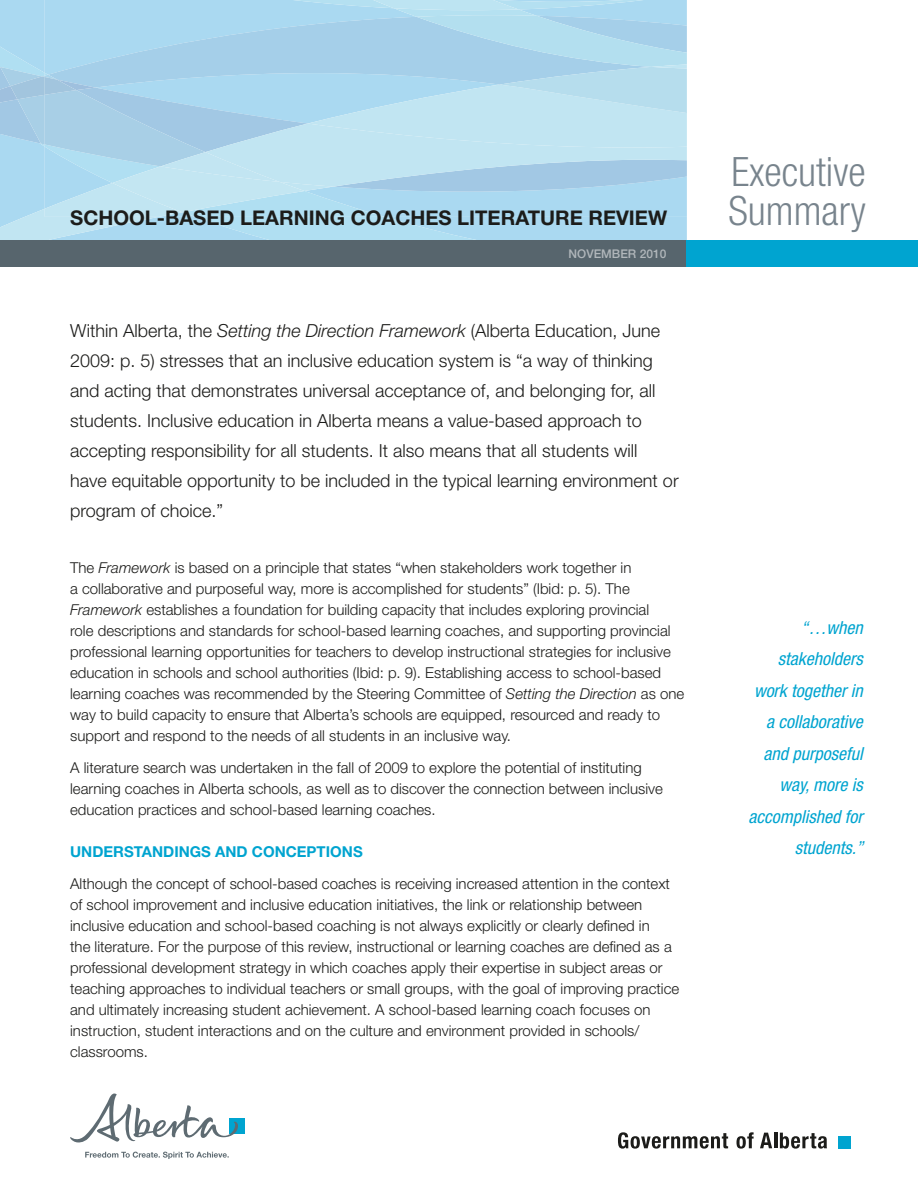
<style>
.page{position:relative;width:918px;height:1188px;background:#fff}
.page>*{position:absolute;margin:0;border:0;box-sizing:border-box;transform-origin:0 0}
.t1{font:300 condensed 40.5px/39px "Helvetica Neue";color:#78848d}
.t2{font:700 20.25px "Helvetica Neue";color:#1c1c1a}
.t3{font:300 18px/30px "Helvetica Neue";color:#1c1c1a}
.t4{font:italic condensed 18px/31.5px "Helvetica Neue";color:#00a4d0;text-align:right}
.t5{font:300 15px/21px "Helvetica Neue";color:#1c1c1a}
.t6{font:700 15px "Helvetica Neue";color:#00a4d0}
.t7{font:500 12px "Helvetica Neue";color:#b1b7bb}
.s1{font-style:italic}
</style>
<div class="page">
<svg style="left:0;top:0;width:687px;height:240px;background:#afd9ee"></svg>
<div style="left:0;top:240px;width:918px;height:27px;background:#57656d"></div>
<div style="left:687px;top:240px;width:231px;height:27px;background:#00a4d0"></div>
<svg style="left:618px;top:1132px;width:110px;height:17px"></svg>
<svg style="left:736px;top:1132px;width:18px;height:17px"></svg>
<svg style="left:760px;top:1133px;width:12px;height:15px"></svg>
<hr style="left:774px;top:1133px;width:3px;height:15px;background:#1c1c1a">
<svg style="left:780px;top:1133px;width:47px;height:16px"></svg>
<div style="left:838px;top:1136px;width:12px;height:12px;background:#00a4d0"></div>
<div style="left:229px;top:1119px;width:16px;height:15px;background:#00a4d0"></div>
<svg style="left:70px;top:1093px;width:168px;height:50px"></svg>
<svg style="left:85px;top:1152px;width:144px;height:7px"></svg>
<h2 class="t2" style="left:70px;top:211px;width:599px">SCHOOL-BASED LEARNING COACHES LITERATURE REVIEW</h2>
<p class="t7" style="left:569px;top:249px;width:99px">NOVEMBER 2010</p>
<p class="t3" style="left:70px;top:317px;width:610px">Within Alberta, the <span class="s1">Setting the Direction Framework</span> (Alberta Education, June 2009: p. 5) stresses that an inclusive education system is “a way of thinking and acting that demonstrates universal acceptance of, and belonging for, all students. Inclusive education in Alberta means a value-based approach to accepting responsibility for all students. It also means that all students will have equitable opportunity to be included in the typical learning environment or program of choice.”</p>
<p class="t5" style="left:70px;top:558px;width:616px">The <span class="s1">Framework</span> is based on a principle that states “when stakeholders work together in<br>a collaborative and purposeful way, more is accomplished for students” (Ibid: p. 5). The <span class="s1">Framework</span> establishes a foundation for building capacity that includes exploring provincial<br>role descriptions and standards for school-based learning coaches, and supporting provincial professional learning opportunities for teachers to develop instructional strategies for inclusive education in schools and school authorities (Ibid: p. 9). Establishing access to school-based learning coaches was recommended by the Steering Committee of <span class="s1">Setting the Direction</span> as one way to build capacity to ensure that Alberta’s schools are equipped, resourced and ready to support and respond to the needs of all students in an inclusive way.</p>
<p class="t5" style="left:70px;top:758px;width:594px">A literature search was undertaken in the fall of 2009 to explore the potential of instituting learning coaches in Alberta schools, as well as to discover the connection between inclusive education practices and school-based learning coaches.</p>
<p class="t6" style="left:70px;top:846px;width:294px">UNDERSTANDINGS AND CONCEPTIONS</p>
<p class="t5" style="left:70px;top:875px;width:611px">Although the concept of school-based coaches is receiving increased attention in the context of school improvement and inclusive education initiatives, the link or relationship between inclusive education and school-based coaching is not always explicitly or clearly defined in<br>the literature. For the purpose of this review, instructional or learning coaches are defined as a professional development strategy in which coaches apply their expertise in subject areas or teaching approaches to individual teachers or small groups, with the goal of improving practice and ultimately increasing student achievement. A school-based learning coach focuses on instruction, student interactions and on the culture and environment provided in schools/ classrooms.</p>
<h1 class="t1" style="left:728px;top:156px;width:139px">Executive<br>Summary</h1>
<p class="t4" style="left:749px;top:613px;width:116px">“…when stakeholders work together in a collaborative and purposeful way, more is accomplished for students.”</p>
</div>
